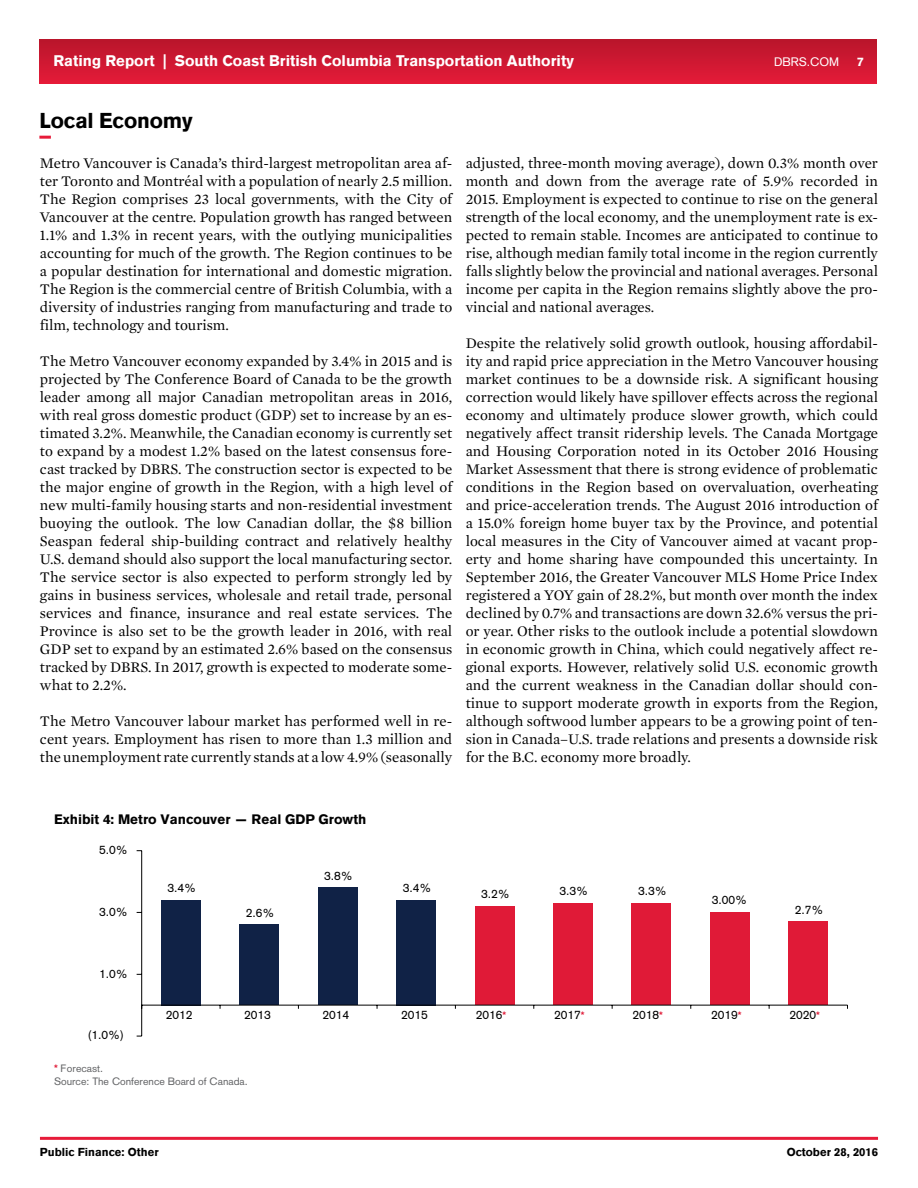
<style>
.page{position:relative;width:918px;height:1188px;background:#fff}
.page>*{position:absolute;margin:0;border:0;box-sizing:border-box;transform-origin:0 0}
.t1{font:900 21px "Akzidenz Grotesk";letter-spacing:-.01em;color:#000}
.t2{font:15px/18px "Mercury Text G1";color:#000;text-align:justify}
.t3{font:900 15px "Akzidenz Grotesk";color:#fff}
.t4{font:900 13.5px "Akzidenz Grotesk";color:#010101}
.t5{font:12px "Akzidenz Grotesk CE";color:#010101}
.t6{font:12px "Akzidenz Grotesk";color:#fff}
.t7{font:900 12px "Akzidenz Grotesk";color:#fff}
.t8{font:900 11.25px "Akzidenz Grotesk";color:#000}
.t9{font:10.5px "Akzidenz Grotesk CE";color:#636466}
.s1{font-weight:900;color:#e01a37}
.s2{font-weight:900;font-size:10.5px;color:#e01a37}
</style>
<div class="page">
<hr style="left:40px;top:1137px;width:838px;height:3px;background:#e71b39">
<div style="left:40px;top:40px;width:837px;height:43px;background:linear-gradient(to bottom,#ba152b,#e41b38)"></div>
<svg style="left:39px;top:136px;width:12px;height:3px"></svg>
<div style="left:161px;top:900px;width:40px;height:105px;background:#102246"></div>
<div style="left:240px;top:925px;width:39px;height:80px;background:#102246"></div>
<div style="left:318px;top:888px;width:39px;height:117px;background:#102246"></div>
<div style="left:397px;top:900px;width:39px;height:105px;background:#102246"></div>
<div style="left:475px;top:906px;width:39px;height:99px;background:#e01a37"></div>
<div style="left:553px;top:903px;width:40px;height:102px;background:#e01a37"></div>
<div style="left:632px;top:903px;width:39px;height:102px;background:#e01a37"></div>
<div style="left:710px;top:912px;width:40px;height:93px;background:#e01a37"></div>
<div style="left:789px;top:922px;width:39px;height:83px;background:#e01a37"></div>
<hr style="left:141px;top:851px;width:1px;height:185px;background:#010101">
<hr style="left:142px;top:1005px;width:706px;height:1px;background:#010101">
<p class="t3" style="left:53px;top:51px;width:522px">Rating Report | South Coast British Columbia Transportation Authority</p>
<p class="t6" style="left:774px;top:54px;width:67px">DBRS.COM</p>
<p class="t7" style="left:857px;top:54px;width:8px">7</p>
<h1 class="t1" style="left:39px;top:107px;width:155px">Local Economy</h1>
<p class="t2" style="left:40px;top:154px;width:414px">Metro Vancouver is Canada’s third-largest metropolitan area af&shy;ter Toronto and Montréal with a population of nearly 2.5 million.<br>The Region comprises 23 local governments, with the City of Vancouver at the centre. Population growth has ranged between 1.1% and 1.3% in recent years, with the outlying municipalities accounting for much of the growth. The Region continues to be a popular destination for international and domestic migration.<br>The Region is the commercial centre of British Columbia, with a diversity of industries ranging from manufacturing and trade to film, technology and tourism.</p>
<p class="t2" style="left:40px;top:352px;width:414px">The Metro Vancouver economy expanded by 3.4% in 2015 and is projected by The Conference Board of Canada to be the growth leader among all major Canadian metropolitan areas in 2016, with real gross domestic product (GDP) set to increase by an es&shy;timated 3.2%. Meanwhile, the Canadian economy is currently set to expand by a modest 1.2% based on the latest consensus fore&shy;cast tracked by DBRS. The construction sector is expected to be the major engine of growth in the Region, with a high level of new multi-family housing starts and non-residential investment buoying the outlook. The low Canadian dollar, the $8 billion Seaspan federal ship-building contract and relatively healthy U.S. demand should also support the local manufacturing sector.<br>The service sector is also expected to perform strongly led by gains in business services, wholesale and retail trade, personal services and finance, insurance and real estate services. The Province is also set to be the growth leader in 2016, with real GDP set to expand by an estimated 2.6% based on the consensus tracked by DBRS. In 2017, growth is expected to moderate some&shy;what to 2.2%.</p>
<p class="t2" style="left:40px;top:712px;width:414px">The Metro Vancouver labour market has performed well in re&shy;cent years. Employment has risen to more than 1.3 million and the unemployment rate currently stands at a low 4.9% (seasonally</p>
<p class="t2" style="left:466px;top:154px;width:414px">adjusted, three-month moving average), down 0.3% month over month and down from the average rate of 5.9% recorded in 2015. Employment is expected to continue to rise on the general strength of the local economy, and the unemployment rate is ex&shy;pected to remain stable. Incomes are anticipated to continue to rise, although median family total income in the region currently falls slightly below the provincial and national averages. Personal income per capita in the Region remains slightly above the pro&shy;vincial and national averages.</p>
<p class="t2" style="left:466px;top:334px;width:414px">Despite the relatively solid growth outlook, housing affordabil&shy;ity and rapid price appreciation in the Metro Vancouver housing market continues to be a downside risk. A significant housing correction would likely have spillover effects across the regional economy and ultimately produce slower growth, which could negatively affect transit ridership levels. The Canada Mortgage and Housing Corporation noted in its October 2016 Housing Market Assessment that there is strong evidence of problematic conditions in the Region based on overvaluation, overheating and price-acceleration trends. The August 2016 introduction of a 15.0% foreign home buyer tax by the Province, and potential local measures in the City of Vancouver aimed at vacant prop&shy;erty and home sharing have compounded this uncertainty. In September 2016, the Greater Vancouver MLS Home Price Index registered a YOY gain of 28.2%, but month over month the index declined by 0.7% and transactions are down 32.6% versus the pri&shy;or year. Other risks to the outlook include a potential slowdown in economic growth in China, which could negatively affect re&shy;gional exports. However, relatively solid U.S. economic growth and the current weakness in the Canadian dollar should con&shy;tinue to support moderate growth in exports from the Region, although softwood lumber appears to be a growing point of ten&shy;sion in Canada–U.S. trade relations and presents a downside risk for the B.C. economy more broadly.</p>
<p class="t4" style="left:54px;top:811px;width:314px">Exhibit 4: Metro Vancouver — Real GDP Growth</p>
<p class="t5" style="left:99px;top:842px;width:30px">5.0%</p>
<p class="t5" style="left:99px;top:904px;width:30px">3.0%</p>
<p class="t5" style="left:167px;top:880px;width:30px">3.4%</p>
<p class="t5" style="left:246px;top:905px;width:30px">2.6%</p>
<p class="t5" style="left:324px;top:868px;width:30px">3.8%</p>
<p class="t5" style="left:403px;top:880px;width:30px">3.4%</p>
<p class="t5" style="left:481px;top:886px;width:30px">3.2%</p>
<p class="t5" style="left:560px;top:883px;width:30px">3.3%</p>
<p class="t5" style="left:638px;top:883px;width:30px">3.3%</p>
<p class="t5" style="left:712px;top:892px;width:37px">3.00%</p>
<p class="t5" style="left:795px;top:902px;width:30px">2.7%</p>
<p class="t5" style="left:99px;top:966px;width:30px">1.0%</p>
<p class="t5" style="left:88px;top:1027px;width:38px">(1.0%)</p>
<p class="t9" style="left:54px;top:1062px;width:51px"><span class="s1">*</span> Forecast.</p>
<p class="t5" style="left:166px;top:1007px;width:28px">2012</p>
<p class="t5" style="left:244px;top:1007px;width:28px">2013</p>
<p class="t5" style="left:323px;top:1007px;width:28px">2014</p>
<p class="t5" style="left:401px;top:1007px;width:28px">2015</p>
<p class="t5" style="left:476px;top:1007px;width:32px">2016<span class="s2">*</span></p>
<p class="t5" style="left:554px;top:1007px;width:32px">2017<span class="s2">*</span></p>
<p class="t5" style="left:633px;top:1007px;width:32px">2018<span class="s2">*</span></p>
<p class="t5" style="left:711px;top:1007px;width:32px">2019<span class="s2">*</span></p>
<p class="t5" style="left:789px;top:1007px;width:32px">2020<span class="s2">*</span></p>
<p class="t9" style="left:54px;top:1074px;width:195px">Source: The Conference Board of Canada.</p>
<p class="t8" style="left:40px;top:1145px;width:120px">Public Finance: Other</p>
<p class="t8" style="left:787px;top:1145px;width:93px">October 28, 2016</p>
</div>
